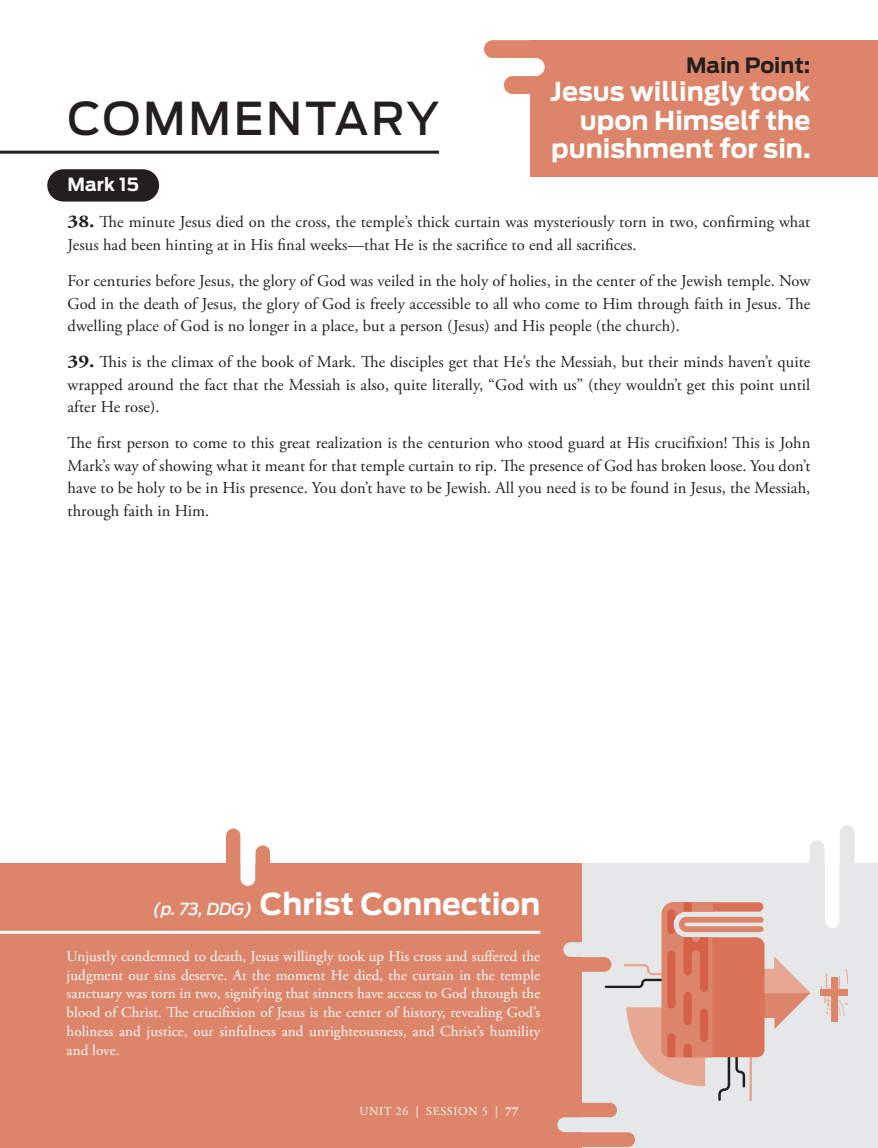
<style>
.page{position:relative;width:878px;height:1148px;background:#fff}
.page>*{position:absolute;margin:0;border:0;box-sizing:border-box;transform-origin:0 0}
.page_header{font:500 45px "Antenna";letter-spacing:.06em;color:#231f20}
.header_large_right{font:700 30px "Antenna";color:#fff}
.header_small_right{font:700 25.8px/28.5px "Antenna";color:#fff;text-align:right}
.header_smallest_righ{font:700 21px "Antenna";color:#231f20}
.Read_Reference{font:700 18px "Antenna";letter-spacing:.005em;color:#fff}
.body{font:16.5px/22.5px "Adobe Garamond Pro";letter-spacing:.005em;color:#231f20;text-align:justify}
.sidebar_space_before{font:15px/18.8px "Adobe Garamond Pro";letter-spacing:.005em;color:#fff;text-align:justify}
.t1{font:12px "Adobe Garamond Pro";letter-spacing:.055em;color:#fff}
.s1{font-weight:700;font-size:18px}
.s2{font-weight:500;font-style:italic;font-size:16.5px}
.s3{font-weight:700}
</style>
<div class="page">
<div style="left:0;top:863px;width:614px;height:285px;background:#dd856b"></div>
<div style="left:582px;top:863px;width:296px;height:285px;background:#e6e7e9"></div>
<div style="left:226px;top:828px;width:15px;height:132px;background:#dd856b;border-radius:7px"></div>
<div style="left:255px;top:845px;width:15px;height:131px;background:#dd856b;border-radius:7px"></div>
<div style="left:824px;top:796px;width:15px;height:132px;background:#fff;border-radius:7px"></div>
<div style="left:240px;top:754px;width:15px;height:132px;background:#fff;border-radius:7px"></div>
<div style="left:839px;top:825px;width:15px;height:131px;background:#e6e7e9;border-radius:7px"></div>
<div style="left:809px;top:840px;width:15px;height:131px;background:#e6e7e9;border-radius:7px"></div>
<div style="left:486px;top:1102px;width:131px;height:15px;background:#dd856b;border-radius:7px"></div>
<div style="left:504px;top:1132px;width:131px;height:14px;background:#dd856b;border-radius:7px"></div>
<div style="left:480px;top:957px;width:131px;height:14px;background:#dd856b;border-radius:7px"></div>
<div style="left:557px;top:1117px;width:131px;height:15px;background:#e6e7e9;border-radius:7px"></div>
<div style="left:563px;top:942px;width:131px;height:14px;background:#e6e7e9;border-radius:7px"></div>
<div style="left:47px;top:169px;width:112px;height:32px;background:#231f20;border-radius:16px"></div>
<svg style="left:820px;top:969px;width:27px;height:47px"></svg>
<div style="left:830px;top:977px;width:7px;height:45px;background:#dd856b"></div>
<div style="left:820px;top:989px;width:27px;height:7px;background:#dd856b"></div>
<svg style="left:604px;top:902px;width:206px;height:199px"></svg>
<hr style="left:0;top:930px;width:540px;height:3px;background:#fff">
<hr style="left:0;top:151px;width:439px;height:3px;background:#231f20">
<div style="left:530px;top:40px;width:348px;height:137px;background:#dd856b"></div>
<svg style="left:504px;top:76px;width:26px;height:18px"></svg>
<div style="left:484px;top:40px;width:160px;height:18px;background:#dd856b;border-radius:9px"></div>
<div style="left:467px;top:58px;width:77px;height:18px;background:#fff;border-radius:9px"></div>
<p class="page_header" style="left:68px;top:92px;width:373px">COMMENTARY</p>
<p class="header_smallest_righ" style="left:686px;top:53px;width:126px">Main Point:</p>
<p class="header_small_right" style="left:550px;top:78px;width:262px">Jesus willingly took upon Himself the punishment for sin.</p>
<p class="Read_Reference" style="left:68px;top:174px;width:73px">Mark 15</p>
<p class="body" style="left:68px;top:212px;width:744px"><span class="s1">38.</span> The minute Jesus died on the cross, the temple’s thick curtain was mysteriously torn in two, confirming what<br>Jesus had been hinting at in His final weeks—that He is the sacrifice to end all sacrifices.</p>
<p class="body" style="left:68px;top:270px;width:744px">For centuries before Jesus, the glory of God was veiled in the holy of holies, in the center of the Jewish temple. Now God in the death of Jesus, the glory of God is freely accessible to all who come to Him through faith in Jesus. The dwelling place of God is no longer in a place, but a person (Jesus) and His people (the church).</p>
<p class="body" style="left:68px;top:351px;width:744px"><span class="s1">39.</span> This is the climax of the book of Mark. The disciples get that He’s the Messiah, but their minds haven’t quite wrapped around the fact that the Messiah is also, quite literally, “God with us” (they wouldn’t get this point until after He rose).</p>
<p class="body" style="left:68px;top:432px;width:744px">The first person to come to this great realization is the centurion who stood guard at His crucifixion! This is John Mark’s way of showing what it meant for that temple curtain to rip. The presence of God has broken loose. You don’t have to be holy to be in His presence. You don’t have to be Jewish. All you need is to be found in Jesus, the Messiah, through faith in Him.</p>
<p class="header_large_right" style="left:153px;top:886px;width:389px"><span class="s2">(p. 73, DDG)</span> Christ Connection</p>
<p class="sidebar_space_before" style="left:67px;top:947px;width:475px">Unjustly condemned to death, Jesus willingly took up His cross and suffered the judgment our sins deserve. At the moment He died, the curtain in the temple sanctuary was torn in two, signifying that sinners have access to God through the blood of Christ. The crucifixion of Jesus is the center of history, revealing God’s holiness and justice, our sinfulness and unrighteousness, and Christ’s humility and love.</p>
<p class="t1" style="left:359px;top:1103px;width:160px">UNIT 26 | SESSION 5 | <span class="s3">77</span></p>
</div>
